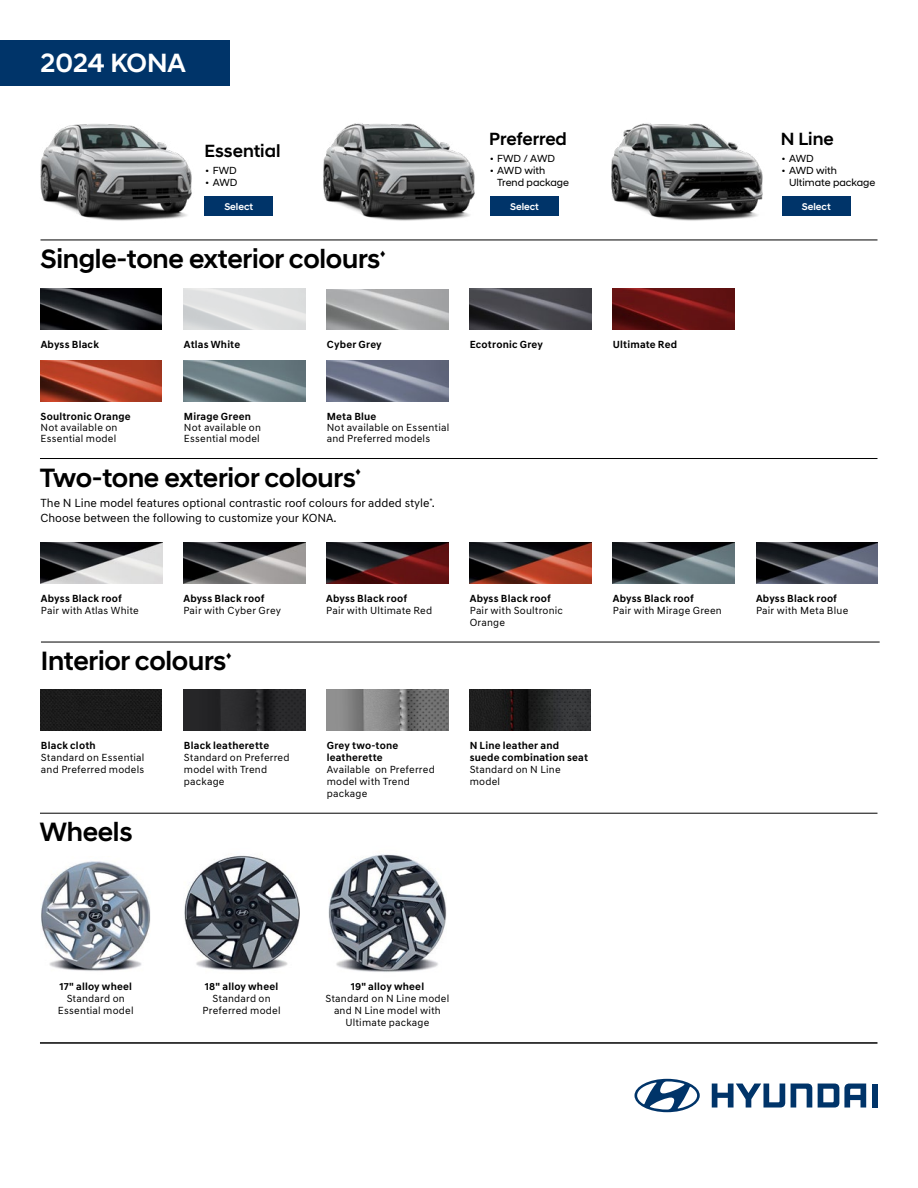
<style>
.page{position:relative;width:918px;height:1188px;background:#fff}
.page>*{position:absolute;margin:0;border:0;box-sizing:border-box;transform-origin:0 0}
.t1{font:500 27px "Hyundai Sans Head";letter-spacing:-.01em;color:#000}
.t2{font:500 26.85px "Hyundai Sans Head";color:#fff}
.t3{font:500 18px "Hyundai Sans Head";color:#000}
.t4{font:12px/15.6px "Hyundai Sans Text";color:#000}
.t5{font:10.5px/12px "Hyundai Sans Text";letter-spacing:.02em;color:#000}
.t6{font:700 10.5px/12px "Hyundai Sans Text";letter-spacing:.02em;color:#000}
.t7{font:10.5px/12px "Hyundai Sans Head";color:#000}
.t8{font:10.5px "Arial";color:#000}
.t9{font:500 9.9px "Hyundai Sans Head";color:#fff}
</style>
<div class="page">
<hr style="left:40px;top:240px;width:838px;height:1px;background:#000">
<img style="left:41px;top:289px;width:121px;height:40px">
<img style="left:327px;top:289px;width:121px;height:40px">
<img style="left:613px;top:289px;width:121px;height:40px">
<img style="left:184px;top:361px;width:121px;height:40px">
<img style="left:470px;top:289px;width:121px;height:40px">
<img style="left:41px;top:361px;width:121px;height:40px">
<img style="left:327px;top:361px;width:121px;height:40px">
<hr style="left:41px;top:642px;width:839px;height:1px;background:#000">
<div style="left:41px;top:690px;width:121px;height:40px;background:#1b1b1b"></div>
<img style="left:470px;top:690px;width:121px;height:40px">
<img style="left:184px;top:690px;width:121px;height:40px">
<img style="left:327px;top:690px;width:121px;height:40px">
<img style="left:40px;top:124px;width:152px;height:97px">
<img style="left:323px;top:123px;width:152px;height:98px">
<img style="left:611px;top:123px;width:152px;height:98px">
<div style="left:0;top:40px;width:230px;height:46px;background:#003469"></div>
<hr style="left:40px;top:813px;width:837px;height:1px;background:#000">
<img style="left:41px;top:861px;width:110px;height:110px">
<img style="left:184px;top:855px;width:116px;height:116px">
<img style="left:328px;top:854px;width:119px;height:118px">
<hr style="left:40px;top:1042px;width:837px;height:2px;background:#000">
<hr style="left:40px;top:458px;width:837px;height:1px;background:#000">
<svg style="left:184px;top:543px;width:121px;height:40px;background:#626163"></svg>
<img style="left:470px;top:543px;width:121px;height:40px">
<img style="left:756px;top:543px;width:122px;height:40px">
<img style="left:41px;top:543px;width:121px;height:40px">
<img style="left:327px;top:543px;width:121px;height:40px">
<img style="left:613px;top:543px;width:121px;height:40px">
<div style="left:205px;top:197px;width:68px;height:19px;background:#003469"></div>
<svg style="left:712px;top:1084px;width:73px;height:24px"></svg>
<svg style="left:791px;top:1084px;width:21px;height:24px"></svg>
<svg style="left:818px;top:1084px;width:48px;height:24px"></svg>
<div style="left:872px;top:1084px;width:5px;height:24px;background:#003469"></div>
<svg style="left:635px;top:1079px;width:65px;height:33px"></svg>
<div style="left:490px;top:197px;width:69px;height:19px;background:#003469"></div>
<div style="left:782px;top:197px;width:69px;height:19px;background:#003469"></div>
<h2 class="t2" style="left:40px;top:47px;width:147px">2024 KONA</h2>
<h3 class="t3" style="left:205px;top:140px;width:78px">Essential</h3>
<p class="t7" style="left:205px;top:164px;width:33px">• FWD</p>
<p class="t7" style="left:205px;top:176px;width:34px">• AWD</p>
<h3 class="t3" style="left:489px;top:128px;width:79px">Preferred</h3>
<p class="t7" style="left:490px;top:152px;width:67px">• FWD / AWD</p>
<p class="t7" style="left:497px;top:164px;width:73px;text-indent:-7px">• AWD with<br>Trend package</p>
<h3 class="t3" style="left:781px;top:128px;width:54px">N Line</h3>
<p class="t7" style="left:782px;top:152px;width:34px">• AWD</p>
<p class="t7" style="left:789px;top:164px;width:88px;text-indent:-7px">• AWD with<br>Ultimate package</p>
<p class="t9" style="left:224px;top:200px;width:30px">Select</p>
<p class="t9" style="left:510px;top:200px;width:30px">Select</p>
<p class="t9" style="left:802px;top:200px;width:30px">Select</p>
<h1 class="t1" style="left:40px;top:243px;width:341px">Single-tone exterior colours</h1>
<p class="t8" style="left:380px;top:246px;width:7px">♦</p>
<p class="t6" style="left:327px;top:339px;width:57px">Cyber Grey</p>
<p class="t6" style="left:470px;top:339px;width:75px">Ecotronic Grey</p>
<p class="t6" style="left:41px;top:339px;width:60px">Abyss Black</p>
<p class="t6" style="left:184px;top:339px;width:58px">Atlas White</p>
<p class="t6" style="left:613px;top:339px;width:66px">Ultimate Red</p>
<p class="t6" style="left:41px;top:410px;width:92px">Soultronic Orange</p>
<p class="t5" style="left:41px;top:422px;width:79px;line-height:11.2px">Not available on<br>Essential model</p>
<p class="t6" style="left:184px;top:410px;width:69px">Mirage Green</p>
<p class="t5" style="left:184px;top:422px;width:79px;line-height:11.2px">Not available on<br>Essential model</p>
<p class="t6" style="left:327px;top:410px;width:51px">Meta Blue</p>
<p class="t5" style="left:327px;top:422px;width:124px;line-height:11.2px">Not available on Essential and Preferred models</p>
<h1 class="t1" style="left:40px;top:461px;width:317px">Two-tone exterior colours</h1>
<p class="t8" style="left:356px;top:465px;width:7px">♦</p>
<p class="t4" style="left:40px;top:495px;width:396px">The N Line model features optional contrastic roof colours for added style<sup>*</sup>.<br>Choose between the following to customize your KONA.</p>
<p class="t6" style="left:41px;top:592px;width:83px">Abyss Black roof</p>
<p class="t5" style="left:41px;top:604px;width:100px">Pair with Atlas White</p>
<p class="t6" style="left:183px;top:592px;width:83px">Abyss Black roof</p>
<p class="t5" style="left:183px;top:604px;width:99px">Pair with Cyber Grey</p>
<h1 class="t1" style="left:41px;top:645px;width:187px">Interior colours</h1>
<p class="t8" style="left:226px;top:648px;width:7px">♦</p>
<p class="t6" style="left:41px;top:739px;width:56px">Black cloth</p>
<p class="t5" style="left:41px;top:752px;width:105px">Standard on Essential and Preferred models</p>
<h1 class="t1" style="left:40px;top:816px;width:94px">Wheels</h1>
<p class="t6" style="left:184px;top:739px;width:87px">Black leatherette</p>
<p class="t5" style="left:184px;top:752px;width:107px">Standard on Preferred model with Trend package</p>
<p class="t6" style="left:326px;top:592px;width:83px">Abyss Black roof</p>
<p class="t5" style="left:326px;top:604px;width:108px">Pair with Ultimate Red</p>
<p class="t6" style="left:327px;top:739px;width:73px">Grey two-tone leatherette</p>
<p class="t5" style="left:327px;top:764px;width:110px">Available on Preferred model with Trend package</p>
<p class="t6" style="left:470px;top:592px;width:83px">Abyss Black roof</p>
<p class="t5" style="left:470px;top:604px;width:95px">Pair with Soultronic<br>Orange</p>
<p class="t6" style="left:613px;top:592px;width:83px">Abyss Black roof</p>
<p class="t5" style="left:613px;top:604px;width:110px">Pair with Mirage Green</p>
<p class="t6" style="left:756px;top:592px;width:83px">Abyss Black roof</p>
<p class="t5" style="left:756px;top:604px;width:94px">Pair with Meta Blue</p>
<p class="t6" style="left:470px;top:739px;width:120px">N Line leather and suede combination seat</p>
<p class="t5" style="left:470px;top:764px;width:92px">Standard on N Line model</p>
<p class="t6" style="left:60px;top:981px;width:74px">17" alloy wheel</p>
<p class="t5" style="left:58px;top:993px;width:77px;text-align:center">Standard on<br>Essential model</p>
<p class="t6" style="left:205px;top:981px;width:75px">18" alloy wheel</p>
<p class="t5" style="left:203px;top:993px;width:80px;text-align:center">Standard on<br>Preferred model</p>
<p class="t6" style="left:351px;top:981px;width:75px">19" alloy wheel</p>
<p class="t5" style="left:326px;top:993px;width:125px;text-align:center">Standard on N Line model and N Line model with<br>Ultimate package</p>
</div>
